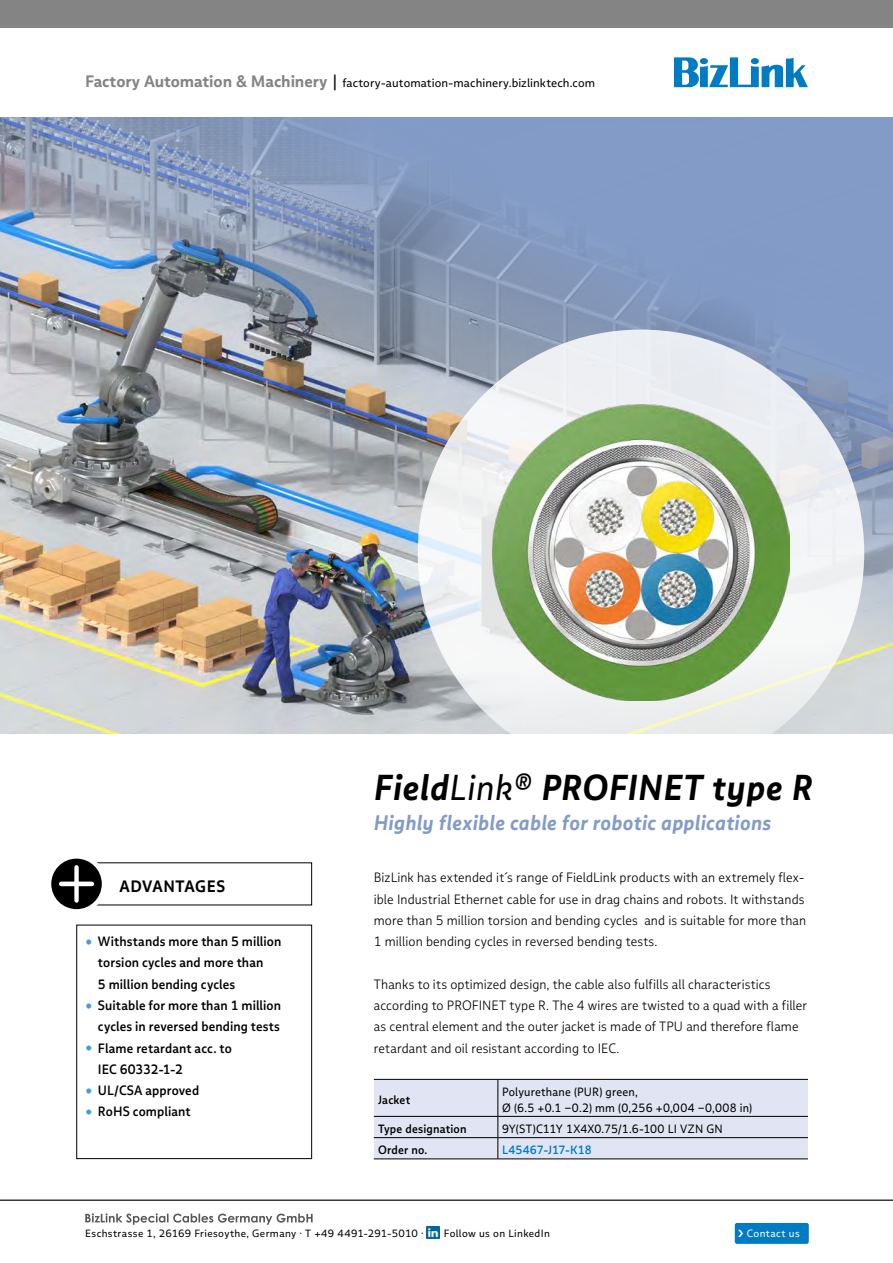
<style>
.page{position:relative;width:893px;height:1263px;background:#fff}
.page>*{position:absolute;margin:0;border:0;box-sizing:border-box;transform-origin:0 0}
.t1{font:italic 700 36px "Multiple Sans Pro";letter-spacing:.02em;color:#000;scale:.95 1}
.t2{font:italic 700 21px "Multiple Sans Pro";letter-spacing:.015em;color:#829bc7;scale:.95 1}
.t3{font:700 16.5px "Multiple Sans Pro";letter-spacing:.04em;color:#000;scale:.95 1}
.t4{font:300 13.5px/21.3px "Multiple Sans Pro";letter-spacing:.01em;color:#000;scale:.95 1}
.t5{font:600 13.5px/21.3px "Multiple Sans Pro";letter-spacing:.01em;color:#000;scale:.95 1}
.t6{font:12px/16.5px "Multiple Sans Pro";letter-spacing:.01em;color:#000;scale:.95 1}
.t7{font:12px "Multiple Sans Pro";letter-spacing:.01em;color:#000}
.t8{font:600 12px "Multiple Sans Pro";letter-spacing:.015em;color:#000;scale:.95 1}
.t9{font:600 12px "Multiple Sans Pro";color:#007bc4;scale:.95 1}
.t10{font:10.5px "Multiple Sans Pro";letter-spacing:.035em;color:#000}
.t11{font:10.5px "Multiple Sans Pro";letter-spacing:.035em;color:#fff}
.s1{font-weight:700;font-size:16.5px;color:#848484}
.s2{font-size:16.5px}
.s3{font-weight:400;font-size:18px;color:#419ed8}
.s4{font-weight:400}
</style>
<div class="page">
<img style="left:0;top:117px;width:893px;height:616px">
<svg style="left:418px;top:330px;width:446px;height:446px;fill:#eef0f3"></svg>
<div style="left:77px;top:925px;width:235px;height:234px;border:1px solid #000"></div>
<svg style="left:49px;top:856px;width:55px;height:55px"></svg>
<div style="left:47px;top:854px;width:59px;height:60px;border:4px solid #fff;border-radius:50%"></div>
<svg style="left:59px;top:865px;width:35px;height:38px"></svg>
<img style="left:493px;top:405px;width:296px;height:296px">
<svg style="left:374px;top:1079px;width:434px;height:80px;background:#d6d9e7"></svg>
<hr style="left:374px;top:1159px;width:124px;height:1px;background:#000">
<hr style="left:498px;top:1159px;width:310px;height:1px;background:#000">
<svg style="left:674px;top:57px;width:134px;height:30px"></svg>
<svg style="left:0;top:1200px;width:893px;height:44px"></svg>
<svg style="left:427px;top:1226px;width:13px;height:13px"></svg>
<svg style="left:85px;top:1213px;width:228px;height:12px"></svg>
<div style="left:0;top:0;width:893px;height:28px;background:#848484"></div>
<div style="left:735px;top:1223px;width:74px;height:21px;background:#007bc4;border-radius:2px"></div>
<p class="t7" style="left:85px;top:76px;width:512px"><span class="s1">Factory Automation &amp; Machinery</span> <span class="s2">|</span> factory-automation-machinery.bizlinktech.com</p>
<p class="t3" style="left:119px;top:876px;width:113px">ADVANTAGES</p>
<p class="t5" style="left:98px;top:931px;width:195px;text-indent:-13px"><span class="s3">•</span> Withstands more than 5 million torsion cycles and more than<br>5 million bending cycles</p>
<p class="t5" style="left:85px;top:994px;width:208px;text-align:right"><span class="s3">•</span> Suitable for more than 1 million cycles in reversed bending tests</p>
<p class="t5" style="left:98px;top:1037px;width:142px;text-indent:-13px"><span class="s3">•</span> Flame retardant acc. to<br>IEC 60332-1-2</p>
<p class="t5" style="left:85px;top:1080px;width:121px"><span class="s3">•</span> UL/CSA approved</p>
<p class="t5" style="left:85px;top:1101px;width:113px"><span class="s3">•</span> RoHS compliant</p>
<h1 class="t1" style="left:374px;top:765px;width:463px">Field<span class="s4">Link®</span> PROFINET type R</h1>
<h2 class="t2" style="left:374px;top:810px;width:420px">Highly flexible cable for robotic applications</h2>
<p class="t4" style="left:374px;top:867px;width:456px">BizLink has extended it´s range of FieldLink products with an extremely flex&shy;ible Industrial Ethernet cable for use in drag chains and robots. It withstands more than 5 million torsion and bending cycles and is suitable for more than 1 million bending cycles in reversed bending tests.</p>
<p class="t4" style="left:374px;top:973px;width:457px">Thanks to its optimized design, the cable also fulfills all characteristics according to PROFINET type R. The 4 wires are twisted to a quad with a filler as central element and the outer jacket is made of TPU and therefore flame retardant and oil resistant according to IEC.</p>
<p class="t8" style="left:378px;top:1092px;width:35px">Jacket</p>
<p class="t6" style="left:502px;top:1083px;width:265px">Polyurethane (PUR) green,<br>Ø (6.5 +0.1 –0.2) mm (0,256 +0,004 –0,008 in)</p>
<p class="t8" style="left:378px;top:1121px;width:95px">Type designation</p>
<p class="t6" style="left:502px;top:1120px;width:234px">9Y(ST)C11Y 1X4X0.75/1.6-100 LI VZN GN</p>
<p class="t8" style="left:378px;top:1143px;width:53px">Order no.</p>
<p class="t9" style="left:502px;top:1142px;width:96px">L45467-J17-K18</p>
<p class="t10" style="left:85px;top:1227px;width:340px">Eschstrasse 1, 26169 Friesoythe, Germany · T +49 4491-291-5010 ·</p>
<p class="t10" style="left:444px;top:1227px;width:108px">Follow us on LinkedIn</p>
<p class="t11" style="left:747px;top:1227px;width:54px">Contact us</p>
</div>
